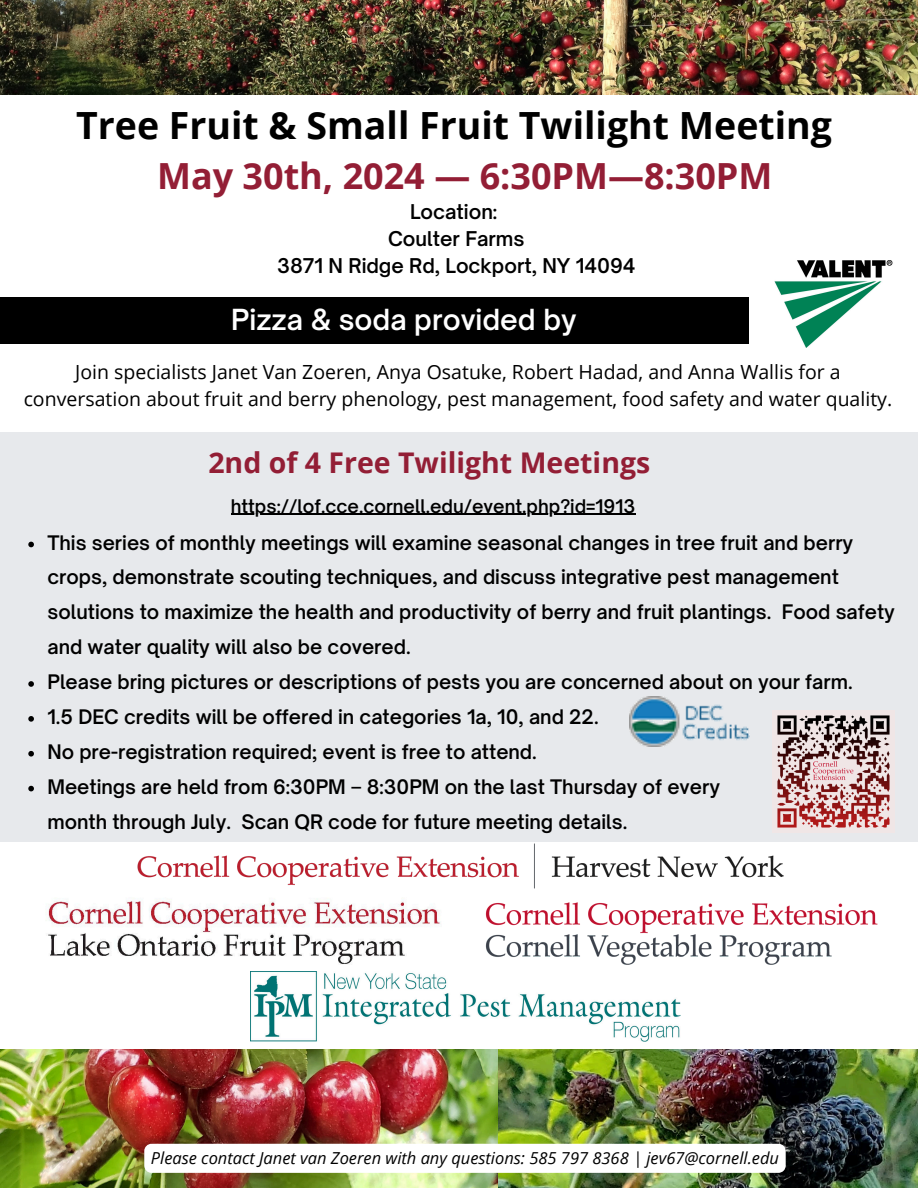
<style>
.page{position:relative;width:918px;height:1188px;background:#fff}
.page>*{position:absolute;margin:0;border:0;box-sizing:border-box;transform-origin:0 0}
.t1{font:700 37.5px "Open Sans";color:#000}
.t2{font:700 36px "Open Sans";color:#931e35}
.t3{font:700 28.5px "Open Sans";color:#931e35}
.t4{font:600 27.75px "Open Sauce One";color:#fff}
.t5{font:19.5px/27px "Open Sans";color:#000;text-align:center}
.t6{font:600 19.5px/27px "Open Sauce One";color:#000;text-align:center}
.t7{font:600 19.2px/34.8px "Open Sauce One";color:#000}
.t8{font:600 18px "Open Sauce One";color:#000}
.t9{font:italic 16.5px "Open Sans";color:#000}
</style>
<div class="page">
<img style="left:0;top:0;width:918px;height:94px">
<div style="left:0;top:297px;width:758px;height:47px;background:#000"></div>
<div style="left:0;top:432px;width:918px;height:409px;background:#e7e9ec"></div>
<img style="left:250px;top:972px;width:430px;height:70px">
<img style="left:48px;top:900px;width:393px;height:64px">
<svg style="left:28px;top:542px;width:6px;height:5px"></svg>
<svg style="left:28px;top:681px;width:6px;height:6px"></svg>
<svg style="left:28px;top:716px;width:6px;height:6px"></svg>
<svg style="left:28px;top:751px;width:6px;height:6px"></svg>
<svg style="left:28px;top:786px;width:6px;height:5px"></svg>
<img style="left:629px;top:696px;width:120px;height:51px">
<img style="left:124px;top:841px;width:682px;height:60px">
<img style="left:750px;top:260px;width:143px;height:88px">
<img style="left:0;top:1049px;width:918px;height:139px">
<img style="left:777px;top:715px;width:113px;height:113px">
<img style="left:478px;top:893px;width:400px;height:72px">
<svg style="left:144px;top:1144px;width:642px;height:29px"></svg>
<hr style="left:231px;top:514px;width:404px;height:1px;background:#000">
<p class="t1" style="left:76px;top:99px;width:757px">Tree Fruit &amp; Small Fruit Twilight Meeting</p>
<p class="t2" style="left:157px;top:151px;width:617px">May 30th, 2024 — 6:30PM—8:30PM</p>
<p class="t6" style="left:277px;top:198px;width:360px">Location:<br>Coulter Farms<br>3871 N Ridge Rd, Lockport, NY 14094</p>
<p class="t4" style="left:231px;top:302px;width:347px">Pizza &amp; soda provided by</p>
<p class="t5" style="left:24px;top:358px;width:870px">Join specialists Janet Van Zoeren, Anya Osatuke, Robert Hadad, and Anna Wallis for a conversation about fruit and berry phenology, pest management, food safety and water quality.</p>
<p class="t3" style="left:208px;top:443px;width:443px">2nd of 4 Free Twilight Meetings</p>
<p class="t8" style="left:231px;top:495px;width:406px">https://lof.cce.cornell.edu/event.php?id=1913</p>
<h3 class="t7" style="left:47px;top:525px;width:849px">This series of monthly meetings will examine seasonal changes in tree fruit and berry crops, demonstrate scouting techniques, and discuss integrative pest management solutions to maximize the health and productivity of berry and fruit plantings. Food safety and water quality will also be covered.</h3>
<p class="t7" style="left:47px;top:664px;width:807px">Please bring pictures or descriptions of pests you are concerned about on your farm.</p>
<h2 class="t7" style="left:47px;top:699px;width:553px">1.5 DEC credits will be offered in categories 1a, 10, and 22.</h2>
<h4 class="t7" style="left:47px;top:734px;width:491px">No pre-registration required; event is free to attend.</h4>
<h2 class="t7" style="left:47px;top:769px;width:674px">Meetings are held from 6:30PM – 8:30PM on the last Thursday of every month through July. Scan QR code for future meeting details.</h2>
<p class="t9" style="left:151px;top:1146px;width:630px">Please contact Janet van Zoeren with any questions: 585 797 8368 | jev67@cornell.edu</p>
</div>
